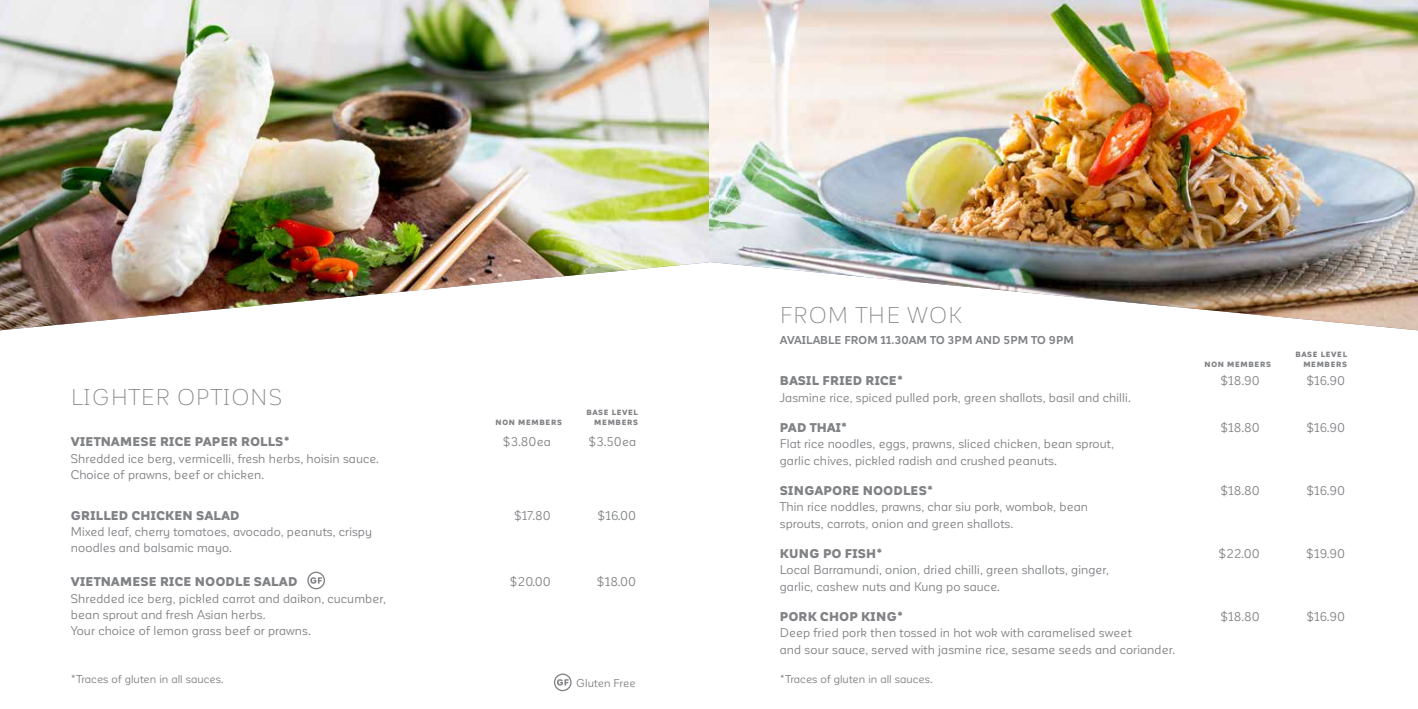
<style>
.page{position:relative;width:1418px;height:709px;background:#fff}
.page>*{position:absolute;margin:0;border:0;box-sizing:border-box;transform-origin:0 0}
.t1{font:300 22.5px "Corporative Sans Alt";letter-spacing:.065em;color:#808285}
.t2{font:12.5px/16.2px "Corporative Sans Alt";letter-spacing:.01em;color:#808285}
.t3{font:900 12.5px "Corporative Sans Alt";letter-spacing:.03em;color:#808285}
.t4{font:11.25px "Corporative Sans Alt";letter-spacing:.01em;color:#808285}
.t5{font:700 11.25px "Corporative Sans Alt";letter-spacing:.01em;color:#808285}
.t6{font:900 7.5px "Corporative Sans Alt";letter-spacing:.1em;color:#808285}
.t7{font:900 7.5px "Corporative Sans Alt";letter-spacing:.08em;color:#808285}
</style>
<div class="page">
<img style="left:0;top:0;width:709px;height:330px">
<img style="left:709px;top:0;width:708px;height:330px">
<svg style="left:557px;top:679px;width:11px;height:6px"></svg>
<div style="left:554px;top:673px;width:17px;height:18px;border:1px solid #808285;border-radius:50%"></div>
<svg style="left:310px;top:577px;width:12px;height:6px"></svg>
<div style="left:307px;top:571px;width:18px;height:18px;border:1px solid #808285;border-radius:50%"></div>
<h1 class="t1" style="left:780px;top:303px;width:183px">FROM THE WOK</h1>
<h1 class="t1" style="left:71px;top:385px;width:212px">LIGHTER OPTIONS</h1>
<p class="t3" style="left:71px;top:435px;width:220px">VIETNAMESE RICE PAPER ROLLS*</p>
<p class="t2" style="left:503px;top:434px;width:50px">$3.80ea</p>
<p class="t2" style="left:588px;top:434px;width:49px">$3.50ea</p>
<p class="t2" style="left:71px;top:450px;width:310px">Shredded ice berg, vermicelli, fresh herbs, hoisin sauce.<br>Choice of prawns, beef or chicken.</p>
<p class="t3" style="left:71px;top:508px;width:170px">GRILLED CHICKEN SALAD</p>
<p class="t2" style="left:514px;top:507px;width:38px">$17.80</p>
<p class="t2" style="left:597px;top:507px;width:40px">$16.00</p>
<p class="t2" style="left:71px;top:524px;width:302px">Mixed leaf, cherry tomatoes, avocado, peanuts, crispy noodles and balsamic mayo.</p>
<p class="t3" style="left:71px;top:575px;width:228px">VIETNAMESE RICE NOODLE SALAD</p>
<p class="t2" style="left:510px;top:574px;width:42px">$20.00</p>
<p class="t2" style="left:597px;top:574px;width:41px">$18.00</p>
<p class="t2" style="left:71px;top:590px;width:316px">Shredded ice berg, pickled carrot and daikon, cucumber, bean sprout and fresh Asian herbs.<br>Your choice of lemon grass beef or prawns.</p>
<p class="t7" style="left:586px;top:408px;width:53px">BASE LEVEL</p>
<p class="t6" style="left:495px;top:418px;width:68px">NON MEMBERS</p>
<p class="t6" style="left:594px;top:418px;width:45px">MEMBERS</p>
<p class="t5" style="left:780px;top:334px;width:295px">AVAILABLE FROM 11.30AM TO 3PM AND 5PM TO 9PM</p>
<p class="t7" style="left:1295px;top:350px;width:53px">BASE LEVEL</p>
<p class="t6" style="left:1204px;top:360px;width:68px">NON MEMBERS</p>
<p class="t6" style="left:1303px;top:360px;width:45px">MEMBERS</p>
<p class="t3" style="left:780px;top:374px;width:125px">BASIL FRIED RICE*</p>
<p class="t2" style="left:1220px;top:373px;width:41px">$18.90</p>
<p class="t2" style="left:1306px;top:373px;width:40px">$16.90</p>
<p class="t2" style="left:780px;top:389px;width:352px">Jasmine rice, spiced pulled pork, green shallots, basil and chilli.</p>
<p class="t3" style="left:780px;top:421px;width:69px">PAD THAI*</p>
<p class="t2" style="left:1220px;top:420px;width:41px">$18.80</p>
<p class="t2" style="left:1306px;top:420px;width:40px">$16.90</p>
<p class="t2" style="left:780px;top:436px;width:336px">Flat rice noodles, eggs, prawns, sliced chicken, bean sprout, garlic chives, pickled radish and crushed peanuts.</p>
<p class="t3" style="left:780px;top:483px;width:155px">SINGAPORE NOODLES*</p>
<p class="t2" style="left:1220px;top:482px;width:41px">$18.80</p>
<p class="t2" style="left:1306px;top:482px;width:40px">$16.90</p>
<p class="t2" style="left:780px;top:499px;width:310px">Thin rice noddles, prawns, char siu pork, wombok, bean sprouts, carrots, onion and green shallots.</p>
<p class="t3" style="left:780px;top:546px;width:104px">KUNG PO FISH*</p>
<p class="t2" style="left:1218px;top:545px;width:43px">$22.00</p>
<p class="t2" style="left:1306px;top:545px;width:40px">$19.90</p>
<p class="t2" style="left:780px;top:562px;width:331px">Local Barramundi, onion, dried chilli, green shallots, ginger, garlic, cashew nuts and Kung po sauce.</p>
<p class="t3" style="left:780px;top:609px;width:124px">PORK CHOP KING*</p>
<p class="t2" style="left:1220px;top:608px;width:41px">$18.80</p>
<p class="t2" style="left:1306px;top:608px;width:40px">$16.90</p>
<p class="t2" style="left:780px;top:625px;width:397px">Deep fried pork then tossed in hot wok with caramelised sweet<br>and sour sauce, served with jasmine rice, sesame seeds and coriander.</p>
<p class="t4" style="left:71px;top:672px;width:154px">*Traces of gluten in all sauces.</p>
<p class="t4" style="left:576px;top:677px;width:61px">Gluten Free</p>
<p class="t4" style="left:780px;top:672px;width:154px">*Traces of gluten in all sauces.</p>
</div>
